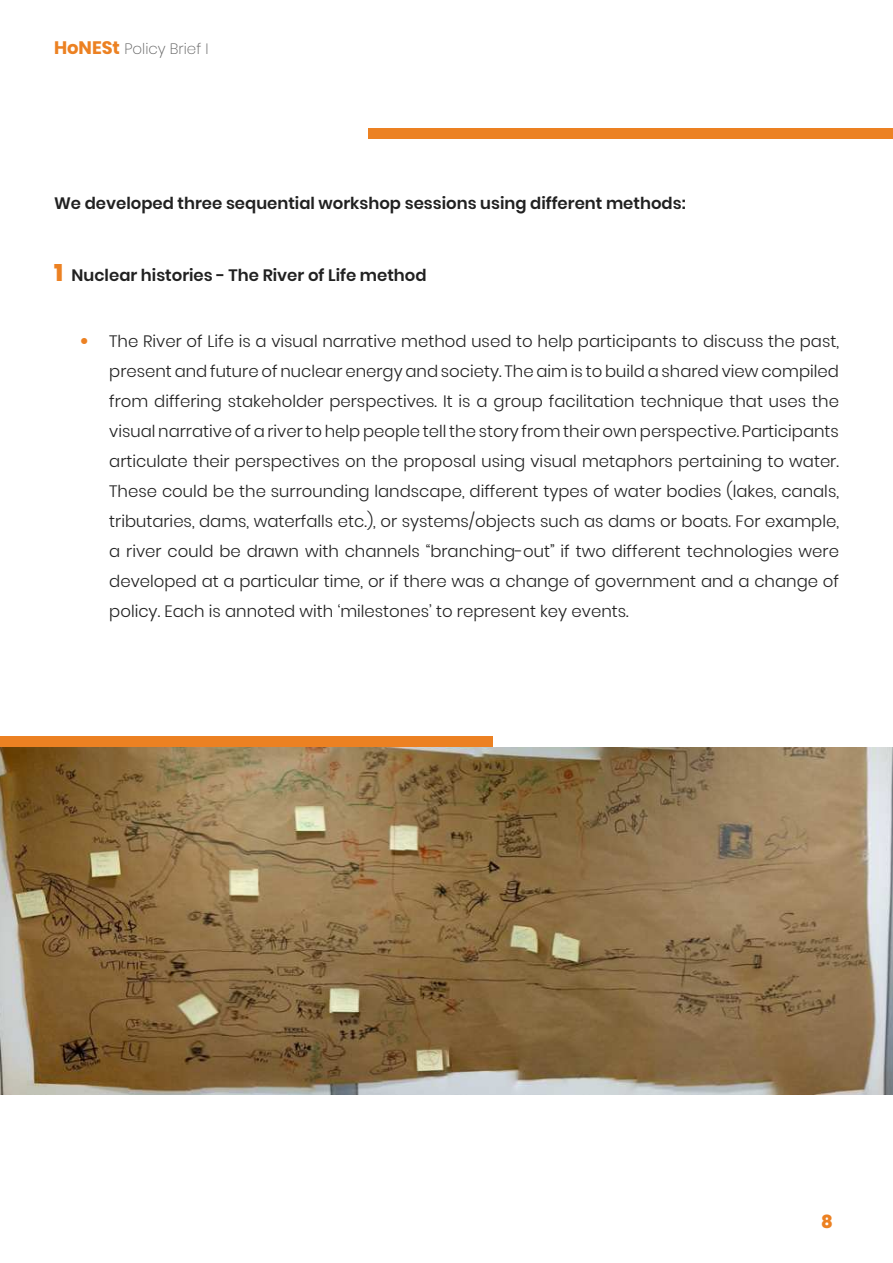
<style>
.page{position:relative;width:893px;height:1263px;background:#fff}
.page>*{position:absolute;margin:0;border:0;box-sizing:border-box;transform-origin:0 0}
.t1{font:800 18px "Poppins";color:#ec8122}
.t2{font:300 16.5px/30px "Poppins";color:#212121;text-align:justify}
.t3{font:600 16.5px "Poppins";color:#212121}
.t4{font:200 15px "Poppins";color:#606060}
.s1{font-weight:700;font-size:18px;color:#ec8122}
.s2{font-weight:800;font-size:24px;color:#ec8122}
.s3{font-weight:900;font-size:18px;color:#ec8122}
</style>
<div class="page">
<div style="left:368px;top:128px;width:525px;height:11px;background:#ec8122"></div>
<img style="left:0;top:747px;width:893px;height:348px">
<div style="left:0;top:736px;width:492px;height:11px;background:#ec8122"></div>
<p class="t4" style="left:54px;top:39px;width:156px"><span class="s1">HoNESt</span> Policy Brief I</p>
<p class="t3" style="left:54px;top:193px;width:633px">We developed three sequential workshop sessions using different methods:</p>
<p class="t3" style="left:54px;top:264px;width:374px"><span class="s2">1</span> Nuclear histories - The River of Life method</p>
<p class="t2" style="left:109px;top:326px;width:731px;text-indent:-30px"><span class="s3">•</span> The River of Life is a visual narrative method used to help participants to discuss the past, present and future of nuclear energy and society. The aim is to build a shared view compiled from differing stakeholder perspectives. It is a group facilitation technique that uses the visual narrative of a river to help people tell the story from their own perspective. Participants articulate their perspectives on the proposal using visual metaphors pertaining to water.<br>These could be the surrounding landscape, different types of water bodies (lakes, canals, tributaries, dams, waterfalls etc.), or systems/objects such as dams or boats. For example, a river could be drawn with channels “branching-out” if two different technologies were developed at a particular time, or if there was a change of government and a change of policy. Each is annoted with ‘milestones’ to represent key events.</p>
<p class="t1" style="left:821px;top:1211px;width:13px">8</p>
</div>
